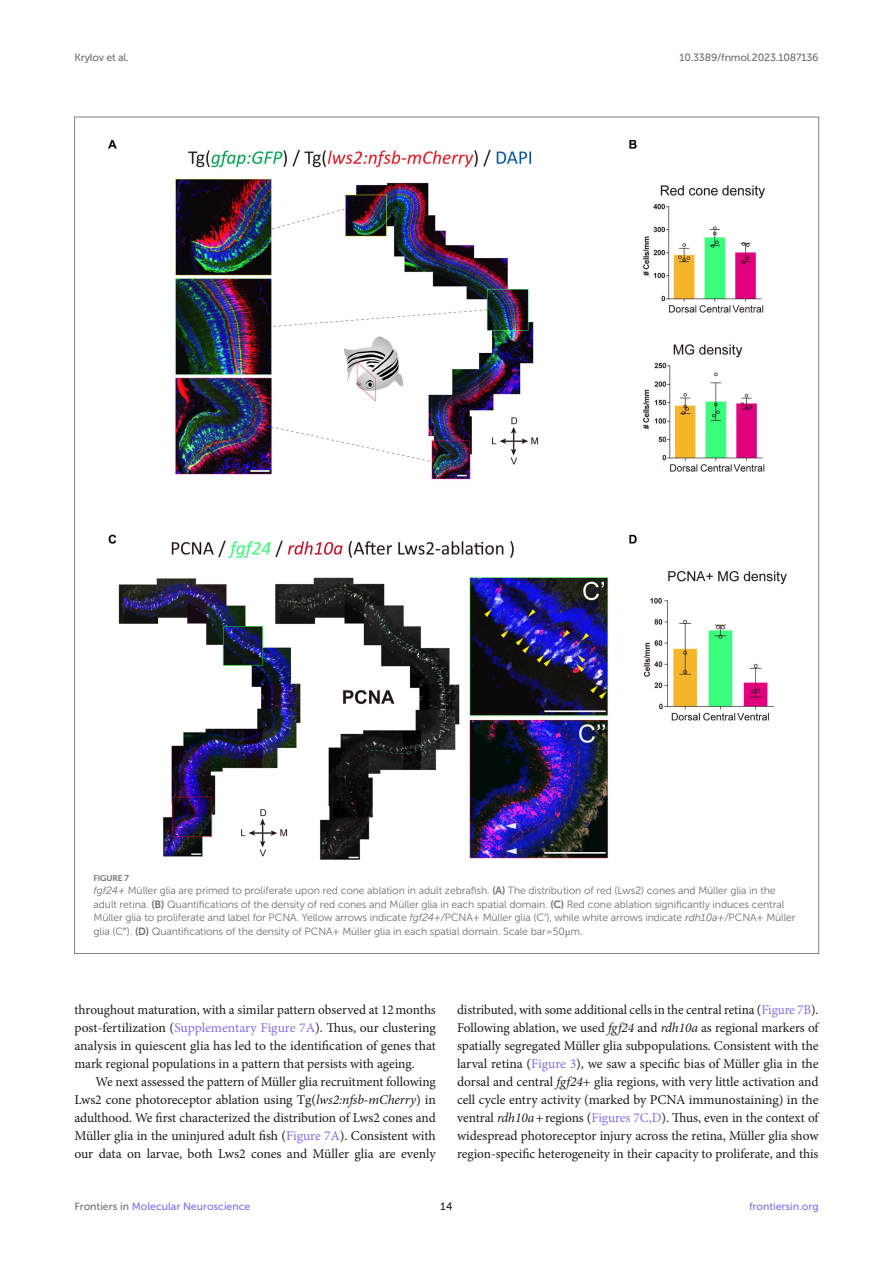
<style>
.page{position:relative;width:893px;height:1263px;background:#fff}
.page>*{position:absolute;margin:0;border:0;box-sizing:border-box;transform-origin:0 0}
.TEXT{font:13.5px/18px "Minion Pro";letter-spacing:-.005em;color:#1b1c1b;text-align:justify}
.TEXT_FLUSH{font:13.5px/18px "Minion Pro";color:#1b1c1b;text-align:justify}
.FIG_LEG{font:10.5px/13.5px "Museo Sans 300";letter-spacing:-.01em;color:#706f70}
.t1{font:10.5px "Museo Sans 500";color:#856df0}
.t2{font:10.5px "Museo Sans 500";letter-spacing:-.015em;color:#706f70}
.t3{font:10.5px "Museo Sans 500";color:#1b1c1b}
.FIG_HD{font:8.25px "Museo Sans 700";letter-spacing:-.01em;color:#706f70}
.s1{font-style:italic}
.s2{font-family:"Museo Sans 700"}
.s3{font-family:"Gentium Plus"}
.s4{font-family:"STIX General"}
.s5{color:#856df0}
.s6{color:#706f70}
</style>
<div class="page">
<img style="left:108px;top:139px;width:679px;height:721px">
<p class="t2" style="left:74px;top:51px;width:56px">Krylov et al.</p>
<p class="t2" style="left:679px;top:51px;width:141px">10.3389/fnmol.2023.1087136</p>
<p class="FIG_HD" style="left:94px;top:873px;width:37px">FIGURE 7</p>
<p class="FIG_LEG" style="left:94px;top:884px;width:704px"><span class="s1">fgf24+</span> Müller glia are primed to proliferate upon red cone ablation in adult zebrafish. <span class="s2">(A)</span> The distribution of red (Lws2) cones and Müller glia in the adult retina. <span class="s2">(B)</span> Quantifications of the density of red cones and Müller glia in each spatial domain. <span class="s2">(C)</span> Red cone ablation significantly induces central Müller glia to proliferate and label for PCNA. Yellow arrows indicate <span class="s1">fgf24+/</span>PCNA+ Müller glia (C<span class="s3">′</span>), while white arrows indicate <span class="s1">rdh10a+/</span>PCNA+ Müller glia (C<span class="s3">″</span>). <span class="s2">(D)</span> Quantifications of the density of PCNA+ Müller glia in each spatial domain. Scale bar = 50 <span class="s4">μ</span>m.</p>
<p class="TEXT_FLUSH" style="left:74px;top:1001px;width:363px">throughout maturation, with a similar pattern observed at 12months post-fertilization (<span class="s5">Supplementary Figure 7A</span>). Thus, our clustering analysis in quiescent glia has led to the identification of genes that mark regional populations in a pattern that persists with ageing.</p>
<p class="TEXT" style="left:74px;top:1073px;width:363px;text-indent:21px">We next assessed the pattern of Müller glia recruitment following Lws2 cone photoreceptor ablation using Tg(<span class="s1">lws2:nfsb-mCherry</span>) in adulthood. We first characterized the distribution of Lws2 cones and Müller glia in the uninjured adult fish (<span class="s5">Figure 7A</span>). Consistent with our data on larvae, both Lws2 cones and Müller glia are evenly</p>
<p class="TEXT" style="left:457px;top:1001px;width:363px">distributed, with some additional cells in the central retina (<span class="s5">Figure 7B</span>).<br>Following ablation, we used <span class="s1">fgf24</span> and <span class="s1">rdh10a</span> as regional markers of spatially segregated Müller glia subpopulations. Consistent with the larval retina (<span class="s5">Figure 3</span>), we saw a specific bias of Müller glia in the dorsal and central <span class="s1">fgf24</span>+ glia regions, with very little activation and cell cycle entry activity (marked by PCNA immunostaining) in the ventral <span class="s1">rdh10a</span>+regions (<span class="s5">Figures 7C,D</span>). Thus, even in the context of widespread photoreceptor injury across the retina, Müller glia show region-specific heterogeneity in their capacity to proliferate, and this</p>
<p class="t1" style="left:74px;top:1200px;width:177px"><span class="s6">Frontiers in</span> Molecular Neuroscience</p>
<p class="t3" style="left:441px;top:1200px;width:13px">14</p>
<p class="t1" style="left:749px;top:1200px;width:71px">frontiersin.org</p>
</div>
